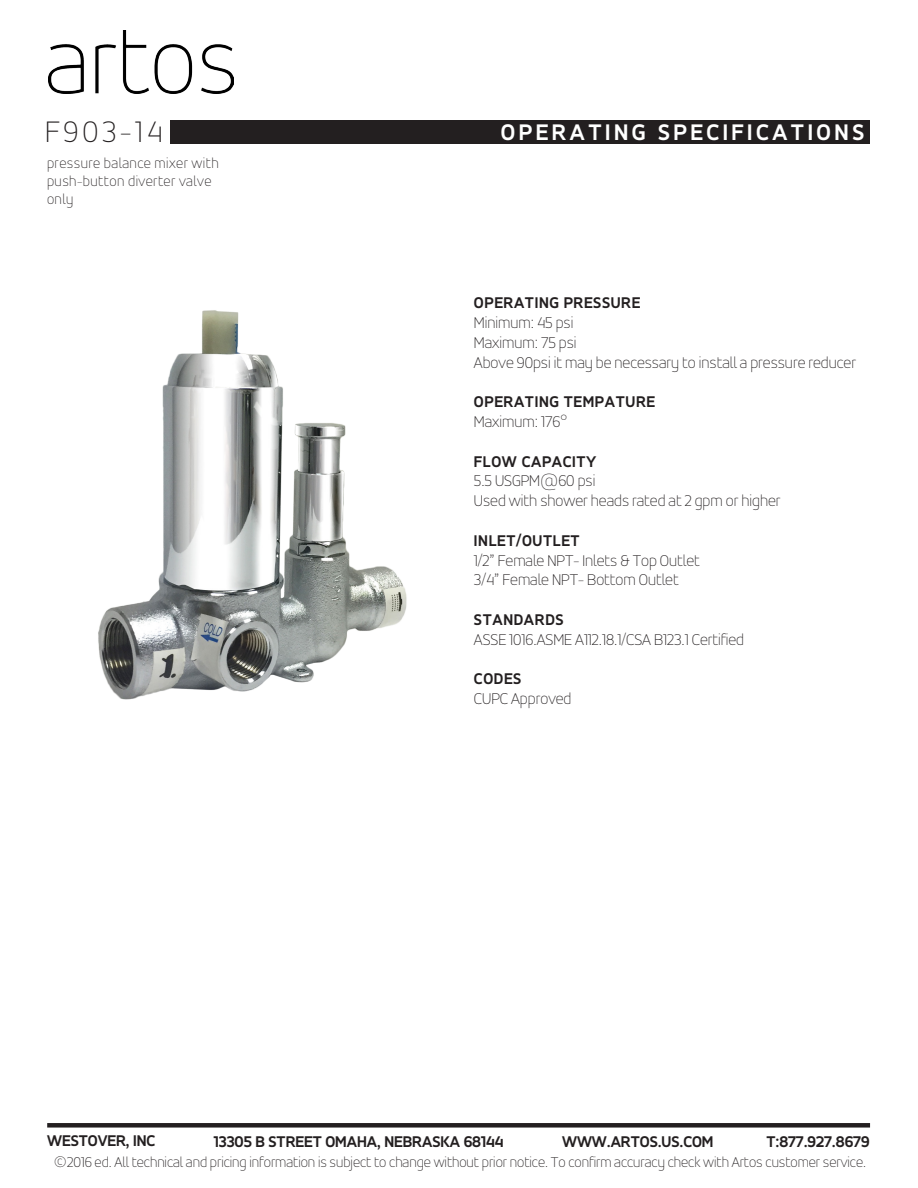
<style>
.page{position:relative;width:918px;height:1188px;background:#fff}
.page>*{position:absolute;margin:0;border:0;box-sizing:border-box;transform-origin:0 0}
.t1{font:100 31.5px "Accord Alternate";letter-spacing:.12em;color:#231f20}
.t2{font:700 24px "Accord Alternate";letter-spacing:.15em;color:#fff}
.t3{font:100 16.5px "Accord Alternate";color:#231f20}
.t4{font:700 16.5px "Accord Alternate";color:#231f20}
.t5{font:700 16.5px "Accord Alternate";letter-spacing:.04em;color:#231f20}
.t6{font:100 15px "Accord Alternate";color:#231f20}
.t7{font:100 15px/18px "Accord Alternate";letter-spacing:.03em;color:#231f20}
</style>
<div class="page">
<div style="left:47px;top:1123px;width:823px;height:5px;background:#231f20"></div>
<img style="left:49px;top:30px;width:185px;height:63px">
<div style="left:171px;top:120px;width:699px;height:24px;background:#231f20"></div>
<img style="left:98px;top:310px;width:309px;height:390px">
<p class="t1" style="left:45px;top:114px;width:119px">F903-14</p>
<p class="t2" style="left:501px;top:118px;width:365px">OPERATING SPECIFICATIONS</p>
<p class="t7" style="left:47px;top:154px;width:173px">pressure balance mixer with push-button diverter valve only</p>
<p class="t5" style="left:474px;top:293px;width:168px">OPERATING PRESSURE</p>
<p class="t3" style="left:474px;top:313px;width:101px">Minimum: 45 psi</p>
<p class="t3" style="left:474px;top:333px;width:104px">Maximum: 75 psi</p>
<p class="t3" style="left:474px;top:353px;width:384px">Above 90psi it may be necessary to install a pressure reducer</p>
<p class="t5" style="left:474px;top:392px;width:183px">OPERATING TEMPATURE</p>
<p class="t3" style="left:474px;top:412px;width:95px">Maximum: 176°</p>
<p class="t5" style="left:474px;top:452px;width:124px">FLOW CAPACITY</p>
<p class="t3" style="left:474px;top:471px;width:123px">5.5 USGPM@60 psi</p>
<p class="t3" style="left:474px;top:491px;width:308px">Used with shower heads rated at 2 gpm or higher</p>
<p class="t5" style="left:474px;top:531px;width:107px">INLET/OUTLET</p>
<p class="t3" style="left:474px;top:551px;width:227px">1/2” Female NPT- Inlets &amp; Top Outlet</p>
<p class="t3" style="left:474px;top:570px;width:206px">3/4” Female NPT- Bottom Outlet</p>
<p class="t5" style="left:474px;top:610px;width:91px">STANDARDS</p>
<p class="t3" style="left:474px;top:630px;width:272px">ASSE 1016.ASME A112.18.1/CSA B123.1 Certified</p>
<p class="t5" style="left:474px;top:669px;width:49px">CODES</p>
<p class="t3" style="left:474px;top:689px;width:99px">CUPC Approved</p>
<p class="t4" style="left:47px;top:1131px;width:110px">WESTOVER, INC</p>
<p class="t4" style="left:214px;top:1132px;width:291px">13305 B STREET OMAHA, NEBRASKA 68144</p>
<p class="t4" style="left:562px;top:1132px;width:153px">WWW.ARTOS.US.COM</p>
<p class="t4" style="left:766px;top:1132px;width:105px">T:877.927.8679</p>
<p class="t6" style="left:53px;top:1153px;width:814px">©2016 ed. All technical and pricing information is subject to change without prior notice. To confirm accuracy check with Artos customer service.</p>
</div>
